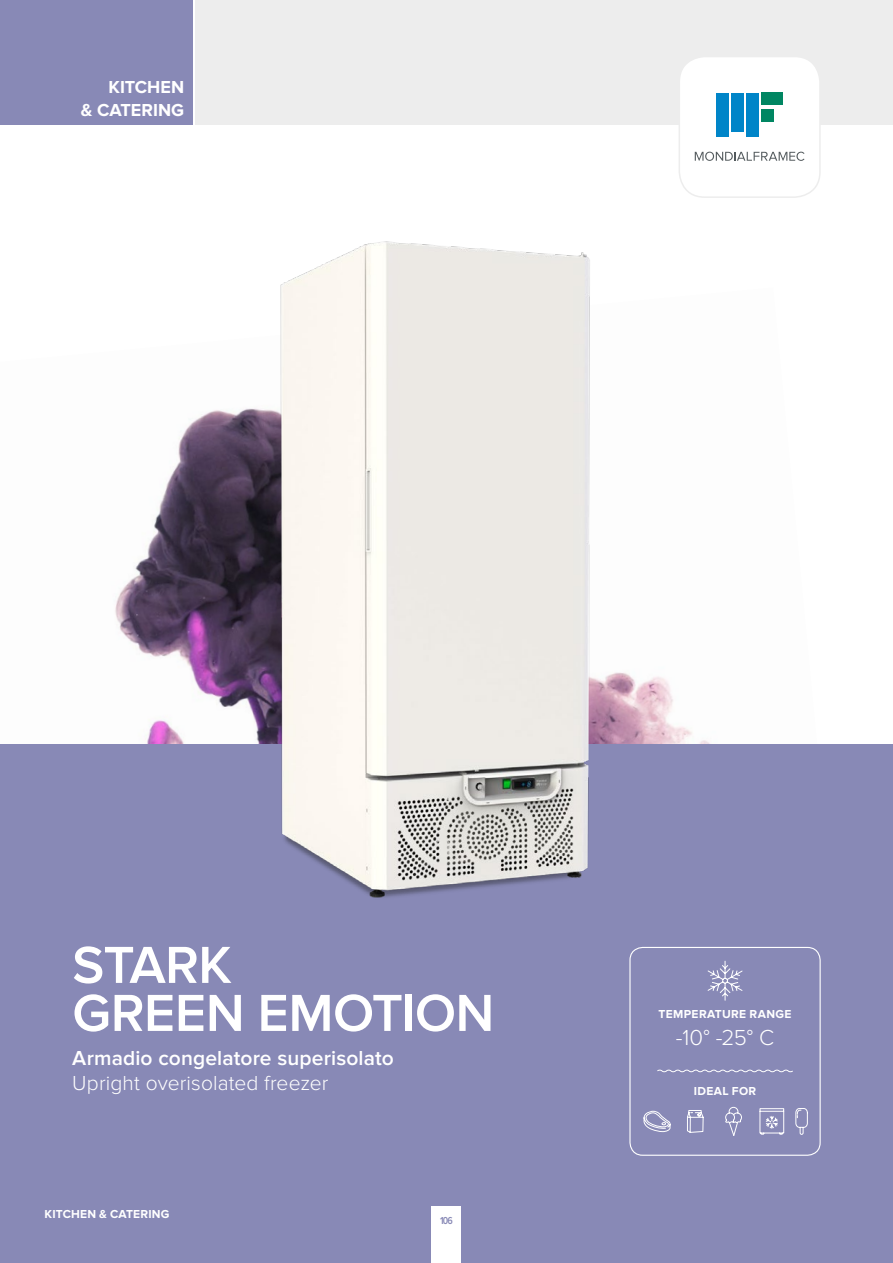
<style>
.page{position:relative;width:893px;height:1263px;background:#fff}
.page>*{position:absolute;margin:0;border:0;box-sizing:border-box;transform-origin:0 0}
.t1{font:600 54px/48px "Proxima Nova";letter-spacing:-.015em;color:#fff}
.t2{font:300 22.5px "Proxima Nova";color:#fff}
.t3{font:600 21px "Proxima Nova";letter-spacing:.005em;color:#fff}
.t4{font:300 21px "Proxima Nova";letter-spacing:.005em;color:#fff}
.t5{font:700 18px/22.5px "Proxima Nova";color:#fff;text-align:right}
.t6{font:700 12px "Proxima Nova";letter-spacing:.025em;color:#fff}
.t7{font:600 10.5px "Proxima Nova Cond";color:#8889b6}
</style>
<div class="page">
<img style="left:115px;top:422px;width:595px;height:322px">
<div style="left:196px;top:0;width:697px;height:124px;background:#ededed"></div>
<div style="left:0;top:744px;width:893px;height:519px;background:#8889b6"></div>
<div style="left:679px;top:57px;width:141px;height:140px;background:#fff;border-radius:26px"></div>
<div style="left:679px;top:56px;width:142px;height:142px;border:2px solid #ededed;border-radius:26px"></div>
<div style="left:0;top:0;width:193px;height:124px;background:#8889b6"></div>
<hr style="left:892px;top:511px;width:1px;height:335px;background:#dbdaea">
<div style="left:716px;top:93px;width:12px;height:43px;background:#0085c8"></div>
<div style="left:731px;top:93px;width:13px;height:38px;background:#0085c8"></div>
<div style="left:746px;top:93px;width:13px;height:43px;background:#0085c8"></div>
<div style="left:761px;top:93px;width:22px;height:12px;background:#008662"></div>
<div style="left:761px;top:109px;width:13px;height:13px;background:#008662"></div>
<svg style="left:695px;top:152px;width:109px;height:9px"></svg>
<svg style="left:707px;top:960px;width:36px;height:41px"></svg>
<svg style="left:657px;top:1069px;width:136px;height:4px"></svg>
<svg style="left:643px;top:1111px;width:28px;height:21px"></svg>
<svg style="left:687px;top:1110px;width:17px;height:23px"></svg>
<svg style="left:725px;top:1106px;width:17px;height:30px"></svg>
<svg style="left:759px;top:1108px;width:25px;height:27px"></svg>
<svg style="left:795px;top:1108px;width:13px;height:27px"></svg>
<div style="left:629px;top:947px;width:192px;height:209px;border:1px solid #fff;border-radius:13px"></div>
<img style="left:193px;top:172px;width:507px;height:726px">
<div style="left:432px;top:1207px;width:29px;height:56px;background:#fff"></div>
<h3 class="t5" style="left:81px;top:76px;width:105px">KITCHEN<br>&amp; CATERING</h3>
<h1 class="t1" style="left:72px;top:942px;width:424px">STARK<br>GREEN EMOTION</h1>
<h3 class="t3" style="left:72px;top:1045px;width:323px">Armadio congelatore superisolato</h3>
<h3 class="t4" style="left:72px;top:1071px;width:258px">Upright overisolated freezer</h3>
<p class="t6" style="left:45px;top:1207px;width:126px">KITCHEN &amp; CATERING</p>
<p class="t7" style="left:440px;top:1214px;width:14px">106</p>
<p class="t6" style="left:659px;top:1007px;width:134px">TEMPERATURE RANGE</p>
<h2 class="t2" style="left:676px;top:1025px;width:100px">-10° -25° C</h2>
<p class="t6" style="left:694px;top:1084px;width:64px">IDEAL FOR</p>
</div>
